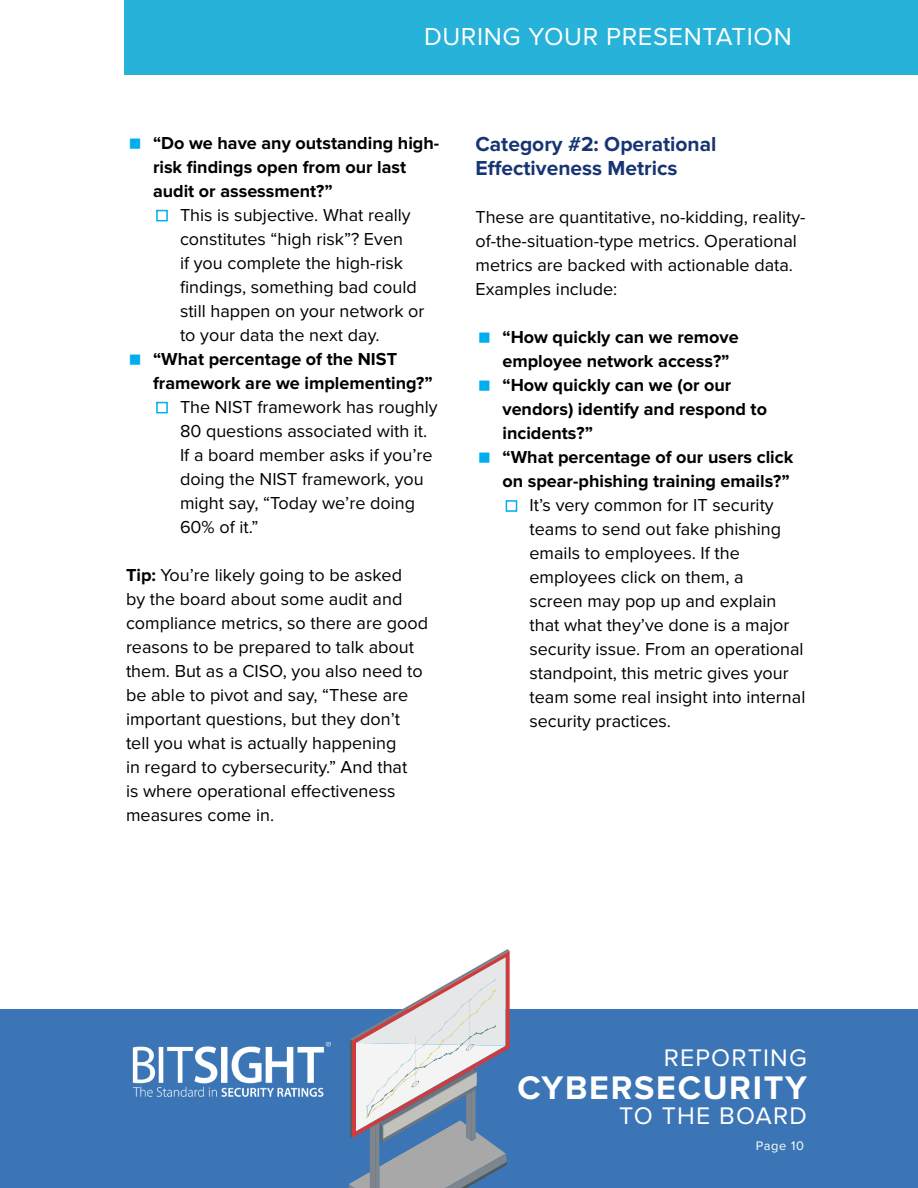
<style>
.page{position:relative;width:918px;height:1188px;background:#fff}
.page>*{position:absolute;margin:0;border:0;box-sizing:border-box;transform-origin:0 0}
.t1{font:700 33.9px "Proxima Nova";letter-spacing:.05em;color:#fff}
.t2{font:25.5px "Proxima Nova";letter-spacing:.025em;color:#fff}
.t3{font:24.9px "Proxima Nova";letter-spacing:.05em;color:#fff}
.t4{font:700 21px/24px "Proxima Nova";color:#173572}
.t5{font:18px/24px "Proxima Nova";color:#000}
.t6{font:700 18px/24px "Proxima Nova";color:#000}
.t7{font:12.9px "Proxima Nova";letter-spacing:.05em;color:#fff}
.s1{font-weight:700}
</style>
<div class="page">
<div style="left:0;top:1009px;width:918px;height:179px;background:#3b75b5"></div>
<svg style="left:349px;top:949px;width:161px;height:239px"></svg>
<img style="left:132px;top:1042px;width:199px;height:55px">
<div style="left:156px;top:210px;width:12px;height:11px;border:2px solid #00aeef"></div>
<div style="left:156px;top:402px;width:12px;height:11px;border:2px solid #00aeef"></div>
<div style="left:124px;top:0;width:794px;height:74px;background:#27b2d9"></div>
<div style="left:506px;top:500px;width:11px;height:12px;border:2px solid #00aeef"></div>
<h2 class="t2" style="left:424px;top:22px;width:369px">DURING YOUR PRESENTATION</h2>
<p class="t6" style="left:153px;top:131px;width:288px">“Do we have any outstanding high&shy;risk findings open from our last audit or assessment?”</p>
<p class="t5" style="left:180px;top:203px;width:246px">This is subjective. What really constitutes “high risk”? Even<br>if you complete the high-risk findings, something bad could still happen on your network or to your data the next day.</p>
<p class="t6" style="left:153px;top:347px;width:281px">“What percentage of the NIST framework are we implementing?”</p>
<p class="t5" style="left:180px;top:395px;width:259px">The NIST framework has roughly<br>80 questions associated with it.<br>If a board member asks if you’re doing the NIST framework, you might say, “Today we’re doing<br>60% of it.”</p>
<p class="t5" style="left:126px;top:563px;width:304px"><span class="s1">Tip:</span> You’re likely going to be asked<br>by the board about some audit and compliance metrics, so there are good reasons to be prepared to talk about them. But as a CISO, you also need to be able to pivot and say, “These are important questions, but they don’t<br>tell you what is actually happening<br>in regard to cybersecurity.” And that<br>is where operational effectiveness measures come in.</p>
<p class="t4" style="left:475px;top:133px;width:243px">Category #2: Operational<br>Effectiveness Metrics</p>
<p class="t5" style="left:475px;top:206px;width:332px">These are quantitative, no-kidding, reality&shy;of-the-situation-type metrics. Operational metrics are backed with actionable data.<br>Examples include:</p>
<p class="t6" style="left:502px;top:326px;width:292px">“How quickly can we remove employee network access?”<br>“How quickly can we (or our vendors) identify and respond to incidents?”<br>“What percentage of our users click on spear-phishing training emails?”</p>
<p class="t5" style="left:529px;top:494px;width:277px">It’s very common for IT security teams to send out fake phishing emails to employees. If the employees click on them, a<br>screen may pop up and explain that what they’ve done is a major security issue. From an operational standpoint, this metric gives your team some real insight into internal security practices.</p>
<h3 class="t3" style="left:664px;top:1043px;width:145px">REPORTING</h3>
<h1 class="t1" style="left:517px;top:1068px;width:291px">CYBERSECURITY</h1>
<h3 class="t3" style="left:619px;top:1101px;width:189px">TO THE BOARD</h3>
<p class="t7" style="left:756px;top:1138px;width:50px">Page 10</p>
</div>
